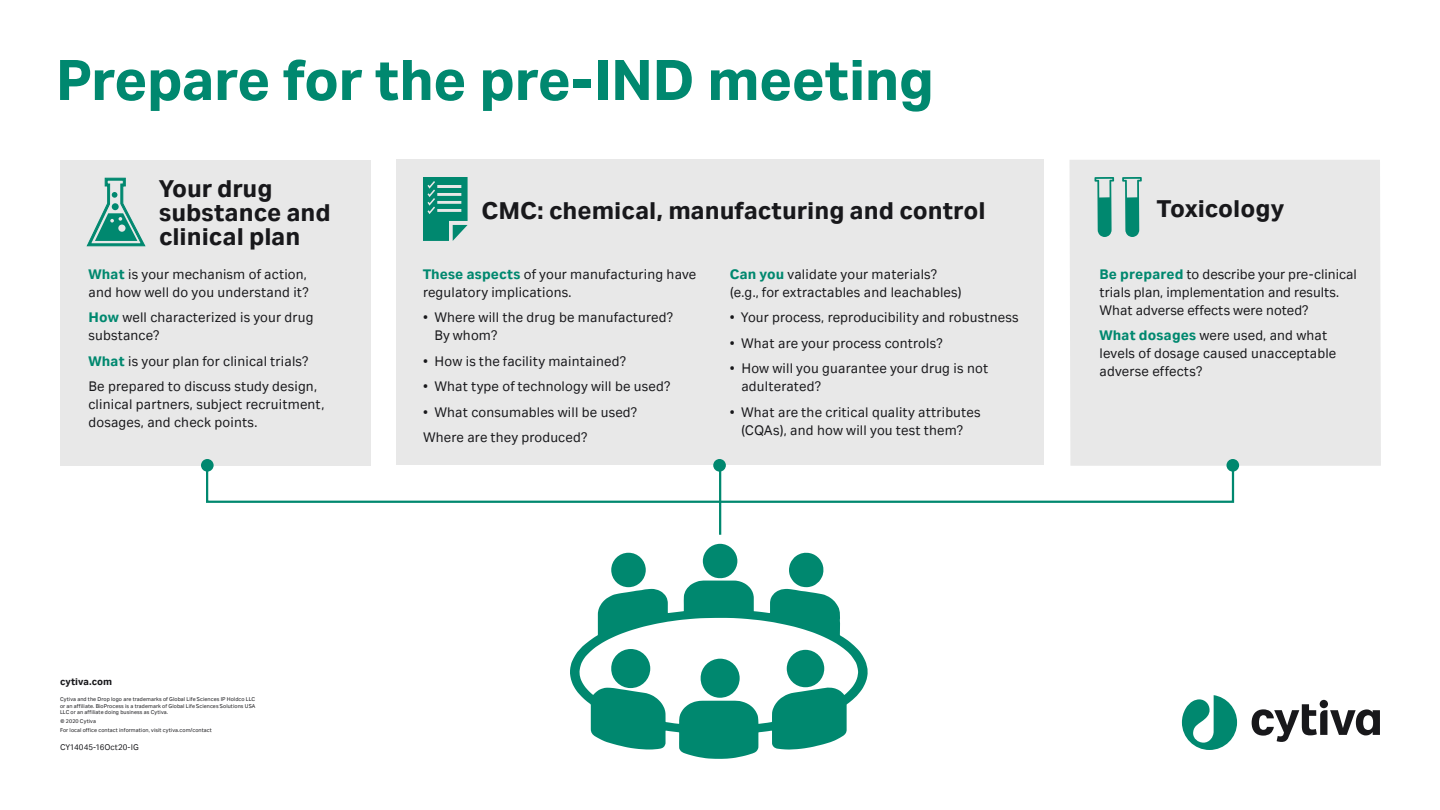
<style>
.page{position:relative;width:1440px;height:810px;background:#fff}
.page>*{position:absolute;margin:0;border:0;box-sizing:border-box;transform-origin:0 0}
.Large_Title{font:700 61.88px "Cytiva Aktiv";letter-spacing:-.015em;color:#00886f}
.Subhead_1{font:700 26.25px/24px "Cytiva Aktiv";color:#18181b}
.Body_Text{font:15px/18px "Cytiva Aktiv";letter-spacing:.01em;color:#18181b}
.URL_grey{font:700 10.5px "Cytiva Aktiv";color:#18181b}
.Collateral_ID_number{font:9px "Cytiva Aktiv";color:#18181b}
.Legal_text{font:6px/6.8px "Cytiva Aktiv";letter-spacing:.01em;color:#18181b;text-align:justify}
.s1{font-weight:700;color:#00886f}
</style>
<div class="page">
<svg style="left:722px;top:394px;width:513px;height:109px"></svg>
<svg style="left:206px;top:394px;width:516px;height:110px"></svg>
<hr style="left:719px;top:431px;width:2px;height:104px;background:#00886f">
<div style="left:1070px;top:160px;width:311px;height:306px;background:#e8e8e8"></div>
<svg style="left:1122px;top:177px;width:20px;height:60px"></svg>
<svg style="left:1095px;top:177px;width:19px;height:60px"></svg>
<div style="left:396px;top:159px;width:647px;height:306px;background:#e8e8e8"></div>
<svg style="left:423px;top:177px;width:45px;height:64px"></svg>
<div style="left:60px;top:160px;width:310px;height:306px;background:#e8e8e8"></div>
<svg style="left:87px;top:178px;width:58px;height:68px"></svg>
<div style="left:112px;top:203px;width:7px;height:7px;background:#00886f;border-radius:50%"></div>
<div style="left:1226px;top:459px;width:13px;height:13px;background:#00886f;border-radius:50%"></div>
<div style="left:201px;top:459px;width:13px;height:13px;background:#00886f;border-radius:50%"></div>
<svg style="left:570px;top:581px;width:298px;height:178px"></svg>
<div style="left:611px;top:553px;width:35px;height:34px;background:#00886f;border-radius:50%"></div>
<svg style="left:703px;top:544px;width:34px;height:35px"></svg>
<svg style="left:789px;top:552px;width:34px;height:35px"></svg>
<svg style="left:700px;top:659px;width:40px;height:39px"></svg>
<div style="left:787px;top:650px;width:37px;height:37px;background:#00886f;border-radius:50%"></div>
<svg style="left:611px;top:649px;width:39px;height:39px"></svg>
<div style="left:713px;top:459px;width:13px;height:13px;background:#00886f;border-radius:50%"></div>
<svg style="left:1252px;top:704px;width:128px;height:38px"></svg>
<div style="left:1320px;top:700px;width:8px;height:8px;background:#18181b;border-radius:50%"></div>
<svg style="left:1182px;top:695px;width:55px;height:55px"></svg>
<p class="Large_Title" style="left:56px;top:45px;width:880px">Prepare for the pre-IND meeting</p>
<p class="Subhead_1" style="left:159px;top:176px;width:173px">Your drug substance and clinical plan</p>
<p class="Body_Text" style="left:88px;top:265px;width:222px"><span class="s1">What</span> is your mechanism of action, and how well do you understand it?</p>
<p class="Body_Text" style="left:88px;top:308px;width:227px"><span class="s1">How</span> well characterized is your drug substance?</p>
<p class="Body_Text" style="left:88px;top:352px;width:221px"><span class="s1">What</span> is your plan for clinical trials?</p>
<p class="Body_Text" style="left:88px;top:377px;width:237px">Be prepared to discuss study design, clinical partners, subject recruitment, dosages, and check points.</p>
<p class="URL_grey" style="left:60px;top:676px;width:54px">cytiva.com</p>
<p class="Legal_text" style="left:60px;top:696px;width:197px">Cytiva and the Drop logo are trademarks of Global Life Sciences IP Holdco LLC or an affiliate. BioProcess is a trademark of Global Life Sciences Solutions USA LLC or an affiliate doing business as Cytiva.</p>
<p class="Legal_text" style="left:60px;top:718px;width:38px">© 2020 Cytiva</p>
<p class="Legal_text" style="left:60px;top:727px;width:153px">For local office contact information, visit cytiva.com/contact</p>
<p class="Collateral_ID_number" style="left:60px;top:742px;width:80px">CY14045-16Oct20-IG</p>
<p class="Subhead_1" style="left:482px;top:198px;width:506px">CMC: chemical, manufacturing and control</p>
<p class="Subhead_1" style="left:1157px;top:196px;width:129px">Toxicology</p>
<p class="Body_Text" style="left:423px;top:265px;width:275px"><span class="s1">These aspects</span> of your manufacturing have regulatory implications.</p>
<p class="Body_Text" style="left:434px;top:308px;width:240px;text-indent:-11px">• Where will the drug be manufactured?<br>By whom?</p>
<p class="Body_Text" style="left:423px;top:352px;width:205px">• How is the facility maintained?</p>
<p class="Body_Text" style="left:423px;top:377px;width:249px">• What type of technology will be used?</p>
<p class="Body_Text" style="left:423px;top:403px;width:216px">• What consumables will be used?</p>
<p class="Body_Text" style="left:423px;top:428px;width:166px">Where are they produced?</p>
<p class="Body_Text" style="left:730px;top:265px;width:234px"><span class="s1">Can you</span> validate your materials? (e.g., for extractables and leachables)</p>
<p class="Body_Text" style="left:730px;top:308px;width:290px">• Your process, reproducibility and robustness</p>
<p class="Body_Text" style="left:730px;top:334px;width:214px">• What are your process controls?</p>
<p class="Body_Text" style="left:741px;top:359px;width:248px;text-indent:-12px">• How will you guarantee your drug is not adulterated?</p>
<p class="Body_Text" style="left:730px;top:403px;width:252px;text-align:center">• What are the critical quality attributes (CQAs), and how will you test them?</p>
<p class="Body_Text" style="left:1100px;top:265px;width:259px"><span class="s1">Be prepared</span> to describe your pre-clinical trials plan, implementation and results.<br>What adverse effects were noted?</p>
<p class="Body_Text" style="left:1100px;top:326px;width:238px"><span class="s1">What dosages</span> were used, and what levels of dosage caused unacceptable adverse effects?</p>
</div>
